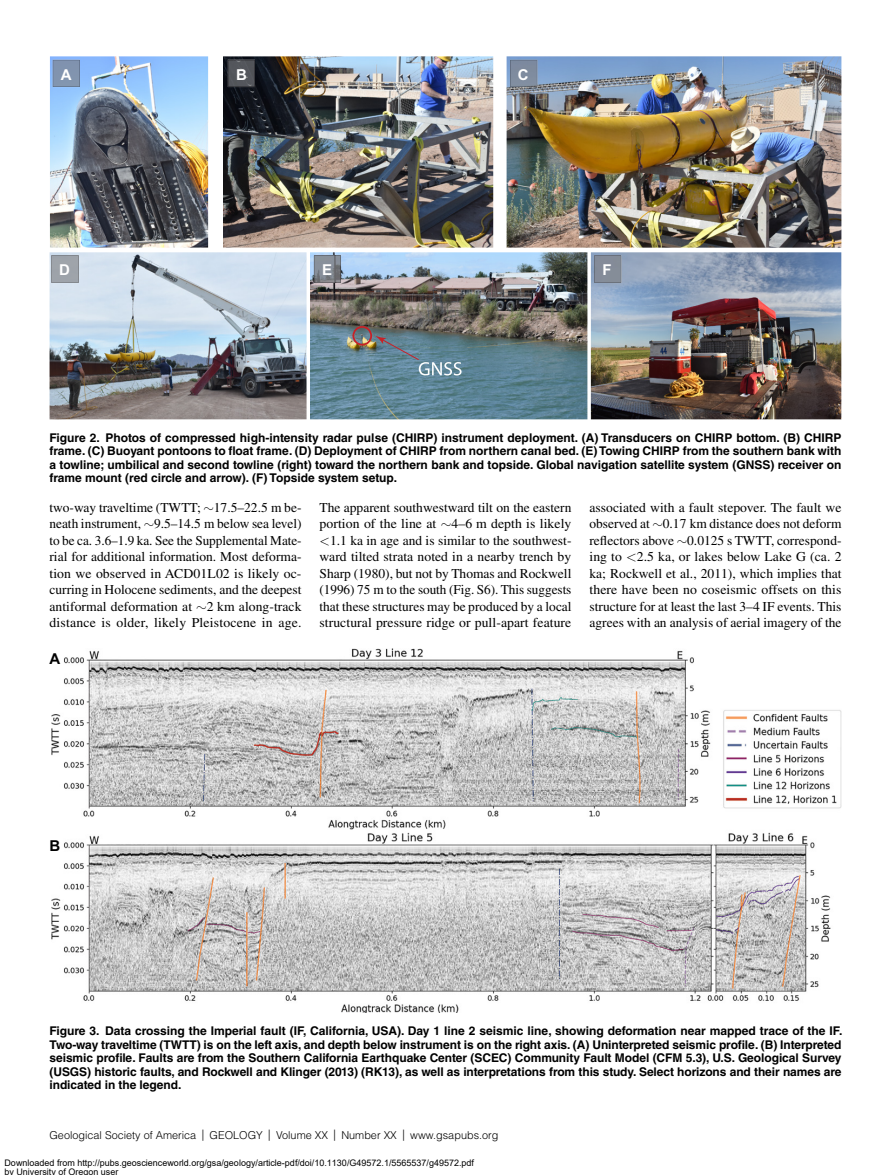
<style>
.page{position:relative;width:891px;height:1175px;background:#fff}
.page>*{position:absolute;margin:0;border:0;box-sizing:border-box;transform-origin:0 0}
.t1{font:700 15px "Arial";color:#fff}
.t2{font:700 15px "Arial";color:#000}
.T{font:13.5px/16.5px "Times LT Std";color:#000;text-align:justify}
.FC{font:700 12px/13.5px "Helvetica LT Std";letter-spacing:-.005em;color:#000;text-align:justify}
.t3{font:300 10.8px "Helvetica LT Std";color:#000}
.t4{font:9px/9px "Arial";color:#000}
.s1{font-size:11.25px}
</style>
<div class="page">
<img style="left:591px;top:252px;width:250px;height:167px">
<img style="left:50px;top:56px;width:158px;height:191px">
<img style="left:506px;top:56px;width:335px;height:192px">
<img style="left:223px;top:56px;width:270px;height:191px">
<img style="left:50px;top:252px;width:257px;height:167px">
<img style="left:310px;top:252px;width:277px;height:167px">
<img style="left:53px;top:60px;width:27px;height:27px">
<img style="left:228px;top:60px;width:27px;height:27px">
<img style="left:510px;top:60px;width:27px;height:27px">
<img style="left:51px;top:255px;width:28px;height:28px">
<img style="left:314px;top:255px;width:27px;height:28px">
<img style="left:594px;top:255px;width:27px;height:28px">
<div style="left:352px;top:326px;width:20px;height:19px;border:2px solid #c82127;border-radius:50%"></div>
<svg style="left:375px;top:336px;width:87px;height:39px;background:#698999"></svg>
<img style="left:51px;top:648px;width:791px;height:364px">
<p class="t1" style="left:61px;top:64px;width:12px">A</p>
<p class="t1" style="left:236px;top:64px;width:12px">B</p>
<p class="t1" style="left:518px;top:64px;width:12px">C</p>
<p class="t1" style="left:59px;top:259px;width:12px">D</p>
<p class="t1" style="left:322px;top:259px;width:12px">E</p>
<p class="t1" style="left:603px;top:259px;width:11px">F</p>
<p class="FC" style="left:50px;top:431px;width:794px">Figure 2. Photos of compressed high-intensity radar pulse (CHIRP) instrument deployment. (A) Transducers on CHIRP bottom. (B) CHIRP frame. (C) Buoyant pontoons to float frame. (D) Deployment of CHIRP from northern canal bed. (E) Towing CHIRP from the southern bank with a towline; umbilical and second towline (right) toward the northern bank and topside. Global navigation satellite system (GNSS) receiver on frame mount (red circle and arrow). (F) Topside system setup.</p>
<p class="T" style="left:50px;top:499px;width:254px">two-way traveltime (TWTT; ∼17.5–22.5 m be&shy;neath instrument, ∼9.5–14.5 m below sea level) to be ca. 3.6–1.9 ka. See the Supplemental Mate&shy;rial for additional information. Most deforma&shy;tion we observed in ACD01L02 is likely oc&shy;curring in Holocene sediments, and the deepest antiformal deformation at ∼2 km along-track distance is older, likely Pleistocene in age.</p>
<p class="T" style="left:320px;top:499px;width:254px;text-align:right">The apparent southwestward tilt on the eastern portion of the line at ∼4–6 m depth is likely 1.1 ka in age and is similar to the southwest&shy;ward tilted strata noted in a nearby trench by Sharp (1980), but not by Thomas and Rockwell (1996) 75 m to the south (Fig. S6). This suggests that these structures may be produced by a local structural pressure ridge or pull-apart feature</p>
<p class="T" style="left:590px;top:499px;width:254px">associated with a fault stepover. The fault we observed at ∼0.17 km distance does not deform reflectors above ∼0.0125 s TWTT, correspond&shy;ing to 2.5 ka, or lakes below Lake G (ca. 2 ka; Rockwell et al., 2011), which implies that there have been no coseismic offsets on this structure for at least the last 3–4 IF events. This agrees with an analysis of aerial imagery of the</p>
<p class="t2" style="left:50px;top:648px;width:12px">A</p>
<p class="t2" style="left:50px;top:834px;width:12px">B</p>
<p class="FC" style="left:50px;top:1024px;width:794px">Figure 3. Data crossing the Imperial fault (IF, California, USA). Day 1 line 2 seismic line, showing deformation near mapped trace of the IF.<br>Two-way traveltime (TWTT) is on the left axis, and depth below instrument is on the right axis. (A) Uninterpreted seismic profile. (B) Interpreted seismic profile. Faults are from the Southern California Earthquake Center (SCEC) Community Fault Model (CFM 5.3), U.S. Geological Survey (USGS) historic faults, and Rockwell and Klinger (2013) (RK13), as well as interpretations from this study. Select horizons and their names are indicated in the legend.</p>
<p class="t3" style="left:50px;top:1128px;width:450px">Geological Society of America <span class="s1">|</span> GEOLOGY <span class="s1">|</span> Volume XX <span class="s1">|</span> Number XX <span class="s1">|</span> www.gsapubs.org</p>
<p class="t4" style="left:4px;top:1159px;width:471px">Downloaded from http://pubs.geoscienceworld.org/gsa/geology/article-pdf/doi/10.1130/G49572.1/5565537/g49572.pdf by University of Oregon user</p>
</div>
